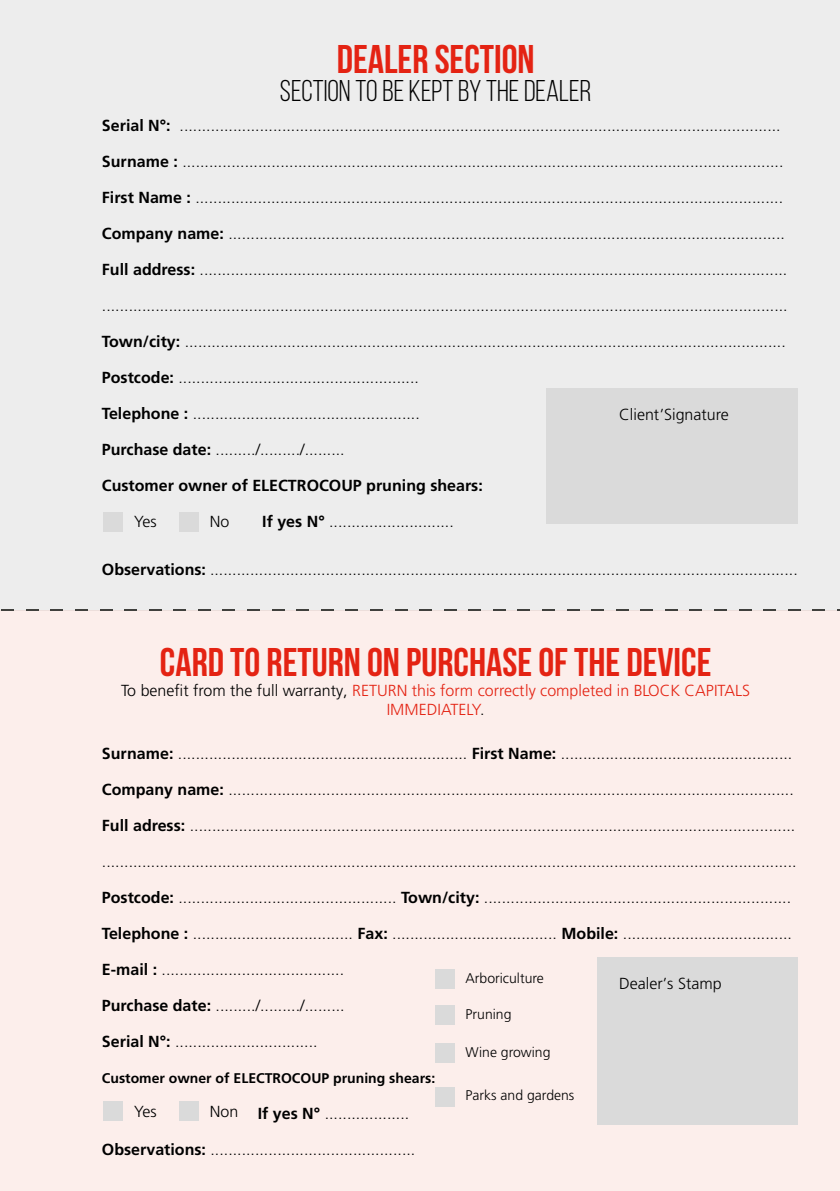
<style>
.page{position:relative;width:840px;height:1191px;background:#fff}
.page>*{position:absolute;margin:0;border:0;box-sizing:border-box;transform-origin:0 0}
.t1{font:700 40px "Bebas Neue";color:#e42313}
.t2{font:30px "Bebas Neue";color:#000}
.t3{font:300 16px "Frutiger Pro";color:#000}
.t4{font:300 16px/19.2px "Frutiger Pro";color:#e42313;text-align:center}
.t5{font:700 16px "Frutiger Pro";color:#000}
.t6{font:300 14px "Frutiger Pro";color:#000}
.t7{font:700 14px "Frutiger Pro";color:#000}
.s1{font-weight:700}
.s2{color:#000}
</style>
<div class="page">
<div style="left:0;top:0;width:839px;height:610px;background:#ededed"></div>
<div style="left:0;top:610px;width:839px;height:581px;background:#fceeeb"></div>
<div style="left:104px;top:512px;width:19px;height:19px;background:#dadada"></div>
<div style="left:104px;top:1101px;width:19px;height:20px;background:#dadada"></div>
<div style="left:435px;top:969px;width:19px;height:19px;background:#dadada"></div>
<div style="left:435px;top:1005px;width:19px;height:20px;background:#dadada"></div>
<div style="left:435px;top:1043px;width:19px;height:20px;background:#dadada"></div>
<div style="left:435px;top:1087px;width:19px;height:19px;background:#dadada"></div>
<div style="left:546px;top:388px;width:251px;height:136px;background:#dadada"></div>
<div style="left:597px;top:957px;width:200px;height:167px;background:#dadada"></div>
<div style="left:179px;top:512px;width:20px;height:19px;background:#dadada"></div>
<div style="left:179px;top:1101px;width:20px;height:20px;background:#dadada"></div>
<svg style="left:2px;top:609px;width:12px;height:1px"></svg>
<svg style="left:26px;top:609px;width:12px;height:1px"></svg>
<svg style="left:51px;top:609px;width:12px;height:1px"></svg>
<svg style="left:75px;top:609px;width:13px;height:1px"></svg>
<svg style="left:100px;top:609px;width:12px;height:1px"></svg>
<svg style="left:124px;top:609px;width:13px;height:1px"></svg>
<svg style="left:149px;top:609px;width:12px;height:1px"></svg>
<svg style="left:174px;top:609px;width:12px;height:1px"></svg>
<svg style="left:198px;top:609px;width:12px;height:1px"></svg>
<svg style="left:223px;top:609px;width:12px;height:1px"></svg>
<svg style="left:247px;top:609px;width:12px;height:1px"></svg>
<svg style="left:272px;top:609px;width:12px;height:1px"></svg>
<svg style="left:296px;top:609px;width:13px;height:1px"></svg>
<svg style="left:321px;top:609px;width:12px;height:1px"></svg>
<svg style="left:345px;top:609px;width:13px;height:1px"></svg>
<svg style="left:370px;top:609px;width:12px;height:1px"></svg>
<svg style="left:395px;top:609px;width:12px;height:1px"></svg>
<svg style="left:419px;top:609px;width:12px;height:1px"></svg>
<svg style="left:444px;top:609px;width:12px;height:1px"></svg>
<svg style="left:468px;top:609px;width:12px;height:1px"></svg>
<svg style="left:493px;top:609px;width:12px;height:1px"></svg>
<svg style="left:517px;top:609px;width:12px;height:1px"></svg>
<svg style="left:542px;top:609px;width:12px;height:1px"></svg>
<svg style="left:567px;top:609px;width:12px;height:1px"></svg>
<svg style="left:591px;top:609px;width:12px;height:1px"></svg>
<svg style="left:616px;top:609px;width:12px;height:1px"></svg>
<svg style="left:640px;top:609px;width:12px;height:1px"></svg>
<svg style="left:665px;top:609px;width:12px;height:1px"></svg>
<svg style="left:689px;top:609px;width:12px;height:1px"></svg>
<svg style="left:714px;top:609px;width:12px;height:1px"></svg>
<svg style="left:763px;top:609px;width:12px;height:1px"></svg>
<svg style="left:812px;top:609px;width:12px;height:1px"></svg>
<h1 class="t1" style="left:336px;top:37px;width:199px">DEALER SECTION</h1>
<h2 class="t2" style="left:280px;top:75px;width:313px">SECTION TO BE KEPT BY THE DEALER</h2>
<p class="t3" style="left:102px;top:116px;width:680px"><span class="s1">Serial N°:</span> .......................................................................................................................................</p>
<p class="t3" style="left:102px;top:152px;width:682px"><span class="s1">Surname :</span> .......................................................................................................................................</p>
<p class="t3" style="left:102px;top:188px;width:682px"><span class="s1">First Name :</span> ....................................................................................................................................</p>
<p class="t3" style="left:102px;top:224px;width:684px"><span class="s1">Company name:</span> .............................................................................................................................</p>
<p class="t3" style="left:102px;top:260px;width:686px"><span class="s1">Full address:</span> ....................................................................................................................................</p>
<p class="t3" style="left:102px;top:296px;width:686px">..........................................................................................................................................................</p>
<p class="t3" style="left:102px;top:332px;width:685px"><span class="s1">Town/city:</span> .......................................................................................................................................</p>
<p class="t3" style="left:102px;top:368px;width:318px"><span class="s1">Postcode:</span> ......................................................</p>
<p class="t3" style="left:102px;top:404px;width:319px"><span class="s1">Telephone :</span> ...................................................</p>
<p class="t3" style="left:102px;top:440px;width:244px"><span class="s1">Purchase date:</span> ........./........./.........</p>
<p class="t5" style="left:102px;top:476px;width:382px">Customer owner of ELECTROCOUP pruning shears:</p>
<p class="t3" style="left:262px;top:512px;width:193px"><span class="s1">If yes N°</span> ............................</p>
<p class="t3" style="left:102px;top:559px;width:697px"><span class="s1">Observations:</span> ....................................................................................................................................</p>
<p class="t3" style="left:619px;top:405px;width:111px">Client’Signature</p>
<p class="t3" style="left:134px;top:512px;width:24px">Yes</p>
<p class="t3" style="left:210px;top:512px;width:21px">No</p>
<h1 class="t1" style="left:160px;top:640px;width:552px">CARD TO RETURN ON PURCHASE OF THE DEVICE</h1>
<p class="t4" style="left:121px;top:680px;width:630px"><span class="s2">To benefit from the full warranty,</span> RETURN this form correctly completed in BLOCK CAPITALS<br>IMMEDIATELY<span class="s2">.</span></p>
<p class="t3" style="left:102px;top:744px;width:691px"><span class="s1">Surname:</span> ................................................................. <span class="s1">First Name:</span> ....................................................</p>
<p class="t3" style="left:102px;top:780px;width:693px"><span class="s1">Company name:</span> ...............................................................................................................................</p>
<p class="t3" style="left:102px;top:816px;width:694px"><span class="s1">Full adress:</span> ........................................................................................................................................</p>
<p class="t3" style="left:102px;top:852px;width:695px">............................................................................................................................................................</p>
<p class="t3" style="left:102px;top:888px;width:690px"><span class="s1">Postcode:</span> ................................................. <span class="s1">Town/city:</span> .....................................................................</p>
<p class="t3" style="left:102px;top:924px;width:691px"><span class="s1">Telephone :</span> .................................... <span class="s1">Fax:</span> ..................................... <span class="s1">Mobile:</span> ......................................</p>
<p class="t3" style="left:102px;top:960px;width:243px"><span class="s1">E-mail :</span> .........................................</p>
<p class="t3" style="left:102px;top:996px;width:244px"><span class="s1">Purchase date:</span> ........./........./.........</p>
<p class="t3" style="left:102px;top:1032px;width:217px"><span class="s1">Serial N°:</span> ................................</p>
<p class="t7" style="left:102px;top:1070px;width:334px">Customer owner of ELECTROCOUP pruning shears:</p>
<p class="t3" style="left:258px;top:1104px;width:153px"><span class="s1">If yes N°</span> ...................</p>
<p class="t3" style="left:102px;top:1140px;width:315px"><span class="s1">Observations:</span> ..............................................</p>
<p class="t6" style="left:465px;top:969px;width:80px">Arboriculture</p>
<p class="t6" style="left:465px;top:1006px;width:47px">Pruning</p>
<p class="t6" style="left:465px;top:1044px;width:86px">Wine growing</p>
<p class="t6" style="left:465px;top:1087px;width:110px">Parks and gardens</p>
<p class="t3" style="left:619px;top:974px;width:104px">Dealer’s Stamp</p>
<p class="t3" style="left:134px;top:1101px;width:24px">Yes</p>
<p class="t3" style="left:210px;top:1101px;width:30px">Non</p>
</div>
